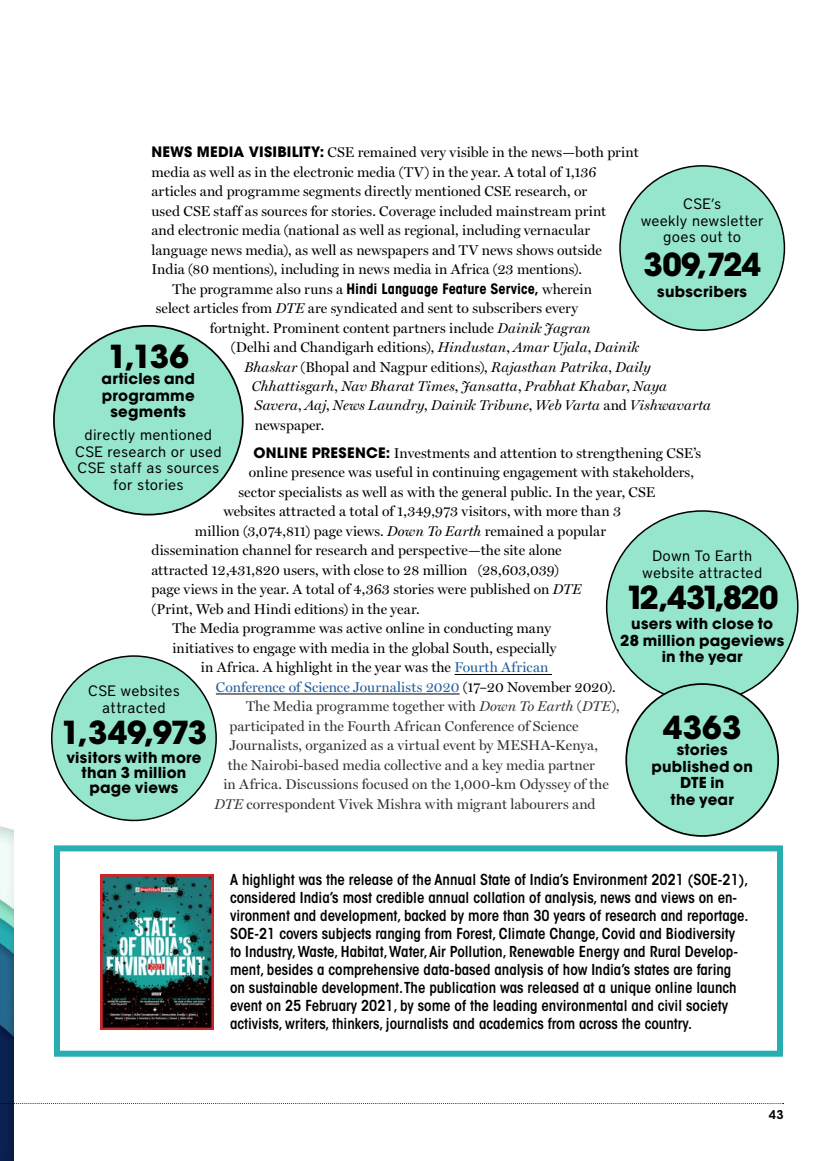
<style>
.page{position:relative;width:837px;height:1161px;background:#fff}
.page>*{position:absolute;margin:0;border:0;box-sizing:border-box;transform-origin:0 0}
.t1{font:700 31.5px "ITC Avant Garde Std";letter-spacing:-.025em;color:#000}
.t2{font:600 condensed 15px/18px "ITC Avant Garde Std";color:#000}
.t3{font:700 15px/16.5px "ITC Avant Garde Std";letter-spacing:.015em;color:#000;text-align:center}
.t4{font:15px/16.5px "District";letter-spacing:.015em;color:#000;text-align:center}
.t5{font:14.25px "Miller Display";letter-spacing:.005em;color:#000}
.t6{font:14.25px "Miller Display";letter-spacing:.01em;color:#333}
.t7{font:italic 14.25px "Miller Display";letter-spacing:.01em;color:#000}
.t8{font:14.25px "Miller Display";color:#215e9e}
.t9{font:600 12px "ITC Avant Garde Std";color:#000}
.s1{font-family:"ITC Avant Garde Std";font-weight:700}
.s2{font-family:"ITC Avant Garde Std";font-weight:700;font-stretch:condensed}
.s3{font-style:italic}
.s4{font-style:normal}
.s5{color:#215e9e}
.s6{color:#000}
</style>
<div class="page">
<img style="left:0;top:825px;width:14px;height:336px">
<hr style="left:455px;top:674px;width:97px;height:1px;background:#000">
<hr style="left:216px;top:694px;width:244px;height:1px;background:#000">
<div style="left:54px;top:845px;width:729px;height:212px;border:6px solid #28adb1"></div>
<div style="left:620px;top:166px;width:164px;height:164px;background:#96e6cd;border-radius:50%"></div>
<div style="left:52px;top:656px;width:164px;height:164px;background:#96e6cd;border-radius:50%"></div>
<div style="left:607px;top:511px;width:191px;height:191px;background:#96e6cd;border-radius:50%"></div>
<div style="left:54px;top:326px;width:189px;height:189px;background:#96e6cd;border-radius:50%"></div>
<div style="left:626px;top:684px;width:152px;height:152px;background:#96e6cd;border-radius:50%"></div>
<img style="left:101px;top:874px;width:112px;height:155px">
<svg style="left:0;top:1103px;width:784px;height:1px"></svg>
<p class="t5" style="left:151px;top:144px;width:489px"><span class="s1">NEWS MEDIA VISIBILITY:</span> CSE remained very visible in the news—both print</p>
<p class="t5" style="left:151px;top:163px;width:447px">media as well as in the electronic media (TV) in the year. A total of 1,136</p>
<p class="t5" style="left:151px;top:183px;width:437px">articles and programme segments directly mentioned CSE research, or</p>
<p class="t5" style="left:151px;top:202px;width:456px">used CSE staff as sources for stories. Coverage included mainstream print</p>
<p class="t5" style="left:151px;top:222px;width:440px">and electronic media (national as well as regional, including vernacular</p>
<p class="t5" style="left:151px;top:241px;width:452px">language news media), as well as newspapers and TV news shows outside</p>
<p class="t5" style="left:151px;top:261px;width:432px">India (80 mentions), including in news media in Africa (23 mentions).</p>
<p class="t5" style="left:173px;top:280px;width:421px">The programme also runs a <span class="s2">Hindi Language Feature Service,</span> wherein</p>
<p class="t5" style="left:156px;top:300px;width:424px">select articles from <span class="s3">DTE</span> are syndicated and sent to subscribers every</p>
<p class="t5" style="left:210px;top:319px;width:382px">fortnight. Prominent content partners include <span class="s3">Dainik Jagran</span></p>
<p class="t5" style="left:231px;top:339px;width:410px">(Delhi and Chandigarh editions), <span class="s3">Hindustan</span>, <span class="s3">Amar Ujala</span>, <span class="s3">Dainik</span></p>
<p class="t7" style="left:244px;top:358px;width:408px">Bhaskar <span class="s4">(Bhopal and Nagpur editions),</span> Rajasthan Patrika<span class="s4">,</span> Daily</p>
<p class="t7" style="left:252px;top:378px;width:417px">Chhattisgarh<span class="s4">,</span> Nav Bharat Times<span class="s4">,</span> Jansatta<span class="s4">,</span> Prabhat Khabar<span class="s4">,</span> Naya</p>
<p class="t7" style="left:255px;top:397px;width:458px">Savera<span class="s4">,</span> Aaj<span class="s4">,</span> News Laundry<span class="s4">,</span> Dainik Tribune<span class="s4">,</span> Web Varta <span class="s4">and</span> Vishwavarta</p>
<p class="t5" style="left:255px;top:417px;width:71px">newspaper.</p>
<p class="t5" style="left:253px;top:445px;width:449px"><span class="s1">ONLINE PRESENCE:</span> Investments and attention to strengthening CSE’s</p>
<p class="t5" style="left:249px;top:464px;width:447px">online presence was useful in continuing engagement with stakeholders,</p>
<p class="t5" style="left:238px;top:484px;width:419px">sector specialists as well as with the general public. In the year, CSE</p>
<p class="t5" style="left:223px;top:503px;width:399px">websites attracted a total of 1,349,973 visitors, with more than 3</p>
<p class="t5" style="left:195px;top:523px;width:413px">million (3,074,811) page views. <span class="s3">Down To Earth</span> remained a popular</p>
<p class="t5" style="left:151px;top:542px;width:412px">dissemination channel for research and perspective—the site alone</p>
<p class="t5" style="left:151px;top:562px;width:409px">attracted 12,431,820 users, with close to 28 million (28,603,039)</p>
<p class="t5" style="left:151px;top:581px;width:432px">page views in the year. A total of 4,363 stories were published on <span class="s3">DTE</span></p>
<p class="t5" style="left:151px;top:601px;width:270px">(Print, Web and Hindi editions) in the year.</p>
<p class="t5" style="left:173px;top:620px;width:380px">The Media programme was active online in conducting many</p>
<p class="t5" style="left:172px;top:640px;width:385px">initiatives to engage with media in the global South, especially</p>
<p class="t5" style="left:201px;top:659px;width:349px">in Africa. A highlight in the year was the <span class="s5">Fourth African</span></p>
<p class="t8" style="left:216px;top:679px;width:401px">Conference of Science Journalists 2020 <span class="s6">(17–20 November 2020).</span></p>
<p class="t6" style="left:246px;top:698px;width:375px">The Media programme together with <span class="s3">Down To Earth</span> (<span class="s3">DTE</span>),</p>
<p class="t6" style="left:229px;top:718px;width:351px">participated in the Fourth African Conference of Science</p>
<p class="t6" style="left:229px;top:737px;width:370px">Journalists, organized as a virtual event by MESHA-Kenya,</p>
<p class="t6" style="left:228px;top:757px;width:368px">the Nairobi-based media collective and a key media partner</p>
<p class="t6" style="left:223px;top:776px;width:387px">in Africa. Discussions focused on the 1,000-km Odyssey of the</p>
<p class="t6" style="left:214px;top:796px;width:383px"><span class="s3">DTE</span> correspondent Vivek Mishra with migrant labourers and</p>
<p class="t4" style="left:641px;top:196px;width:124px">CSE’s<br>weekly newsletter goes out to</p>
<h1 class="t1" style="left:644px;top:244px;width:119px">309,724</h1>
<p class="t3" style="left:657px;top:283px;width:91px">subscribers</p>
<h1 class="t1" style="left:108px;top:336px;width:83px">1,136</h1>
<p class="t3" style="left:102px;top:370px;width:95px">articles and programme segments</p>
<p class="t4" style="left:75px;top:426px;width:148px">directly mentioned<br>CSE research or used<br>CSE staff as sources for stories</p>
<p class="t4" style="left:642px;top:547px;width:121px">Down To Earth website attracted</p>
<h1 class="t1" style="left:626px;top:577px;width:154px">12,431,820</h1>
<p class="t3" style="left:620px;top:616px;width:165px">users with close to<br>28 million pageviews in the year</p>
<p class="t4" style="left:88px;top:683px;width:93px">CSE websites attracted</p>
<h1 class="t1" style="left:663px;top:707px;width:80px">4363</h1>
<p class="t3" style="left:652px;top:741px;width:103px">stories published on<br>DTE in<br>the year</p>
<h1 class="t1" style="left:61px;top:712px;width:148px">1,349,973</h1>
<p class="t3" style="left:66px;top:750px;width:137px;line-height:15px">visitors with more than 3 million page views</p>
<p class="t2" style="left:230px;top:871px;width:520px">A highlight was the release of the Annual State of India’s Environment 2021 (SOE-21), considered India’s most credible annual collation of analysis, news and views on en&shy;vironment and development, backed by more than 30 years of research and reportage.<br>SOE-21 covers subjects ranging from Forest, Climate Change, Covid and Biodiversity to Industry, Waste, Habitat, Water, Air Pollution, Renewable Energy and Rural Develop&shy;ment, besides a comprehensive data-based analysis of how India’s states are faring on sustainable development.The publication was released at a unique online launch event on 25 February 2021, by some of the leading environmental and civil society activists, writers, thinkers, journalists and academics from across the country.</p>
<p class="t9" style="left:769px;top:1107px;width:16px">43</p>
</div>
